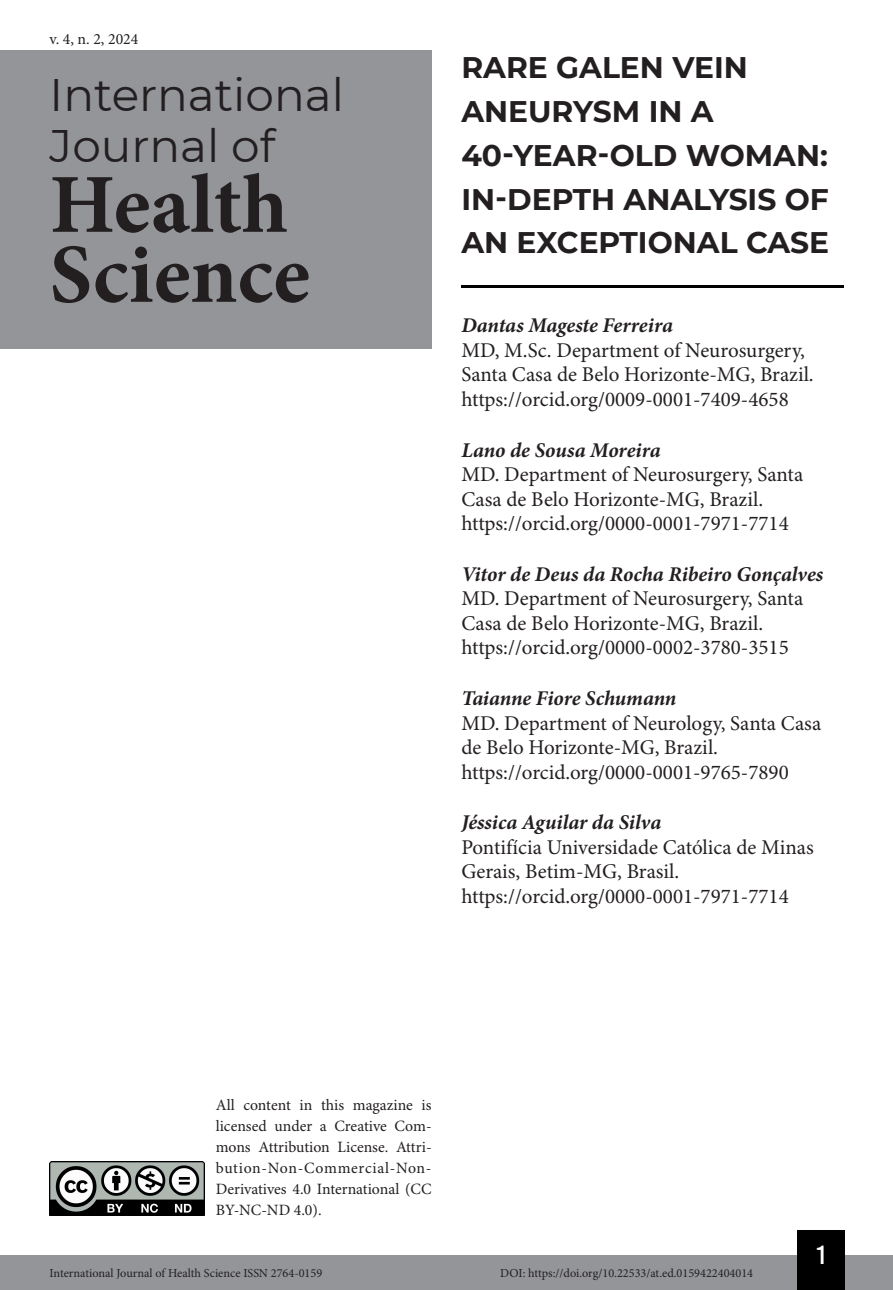
<style>
.page{position:relative;width:893px;height:1290px;background:#fff}
.page>*{position:absolute;margin:0;border:0;box-sizing:border-box;transform-origin:0 0}
.t1{font:700 84px/70px "Minion Pro";color:#231f20}
.t2{font:45.5px/50.8px "Montserrat";color:#231f20}
.t3{font:700 29.75px/43.8px "Montserrat";color:#231f20}
.t4{font:26.25px "Bebas Kai";color:#fff}
.t5{font:21px/24.5px "Minion Pro";color:#231f20}
.t6{font:italic 700 21px "Minion Pro";letter-spacing:-.005em;color:#231f20}
.t7{font:15.75px/21px "Minion Pro";color:#231f20;text-align:justify}
.t8{font:12.25px "Minion Pro";color:#231f20}
</style>
<div class="page">
<div style="left:0;top:1255px;width:893px;height:35px;background:#939598"></div>
<div style="left:797px;top:1230px;width:48px;height:60px;background:#000"></div>
<img style="left:50px;top:1161px;width:154px;height:54px">
<div style="left:0;top:50px;width:432px;height:298px;background:#939598"></div>
<hr style="left:461px;top:285px;width:382px;height:3px;background:#000">
<p class="t7" style="left:50px;top:29px;width:90px">v. 4, n. 2, 2024</p>
<h2 class="t2" style="left:50px;top:68px;width:296px">International<br>Journal of</h2>
<h1 class="t1" style="left:50px;top:169px;width:262px">Health<br>Science</h1>
<h3 class="t3" style="left:461px;top:44px;width:369px">RARE GALEN VEIN<br>ANEURYSM IN A<br>40-YEAR-OLD WOMAN:<br>IN-DEPTH ANALYSIS OF<br>AN EXCEPTIONAL CASE</h3>
<p class="t6" style="left:461px;top:310px;width:213px">Dantas Mageste Ferreira</p>
<p class="t5" style="left:461px;top:339px;width:354px">MD, M.Sc. Department of Neurosurgery,<br>Santa Casa de Belo Horizonte-MG, Brazil. https://orcid.org/0009-0001-7409-4658</p>
<p class="t6" style="left:461px;top:435px;width:201px">Lano de Sousa Moreira</p>
<p class="t5" style="left:461px;top:463px;width:343px">MD. Department of Neurosurgery, Santa<br>Casa de Belo Horizonte-MG, Brazil. https://orcid.org/0000-0001-7971-7714</p>
<p class="t6" style="left:461px;top:559px;width:363px">Vitor de Deus da Rocha Ribeiro Gonçalves</p>
<p class="t5" style="left:461px;top:587px;width:343px">MD. Department of Neurosurgery, Santa<br>Casa de Belo Horizonte-MG, Brazil. https://orcid.org/0000-0002-3780-3515</p>
<p class="t6" style="left:461px;top:683px;width:217px">Taianne Fiore Schumann</p>
<p class="t5" style="left:461px;top:711px;width:361px">MD. Department of Neurology, Santa Casa de Belo Horizonte-MG, Brazil. https://orcid.org/0000-0001-9765-7890</p>
<p class="t6" style="left:461px;top:808px;width:201px">Jéssica Aguilar da Silva</p>
<p class="t5" style="left:461px;top:836px;width:354px">Pontifícia Universidade Católica de Minas<br>Gerais, Betim-MG, Brasil. https://orcid.org/0000-0001-7971-7714</p>
<p class="t7" style="left:216px;top:1095px;width:217px">All content in this magazine is licensed under a Creative Com&shy;mons Attribution License. Attri&shy;bution-Non-Commercial-Non-Derivatives 4.0 International (CC BY-NC-ND 4.0).</p>
<p class="t4" style="left:817px;top:1241px;width:10px">1</p>
<p class="t8" style="left:50px;top:1266px;width:274px">International Journal of Health Science ISSN 2764-0159</p>
<p class="t8" style="left:500px;top:1266px;width:254px">DOI: https://doi.org/10.22533/at.ed.0159422404014</p>
</div>
